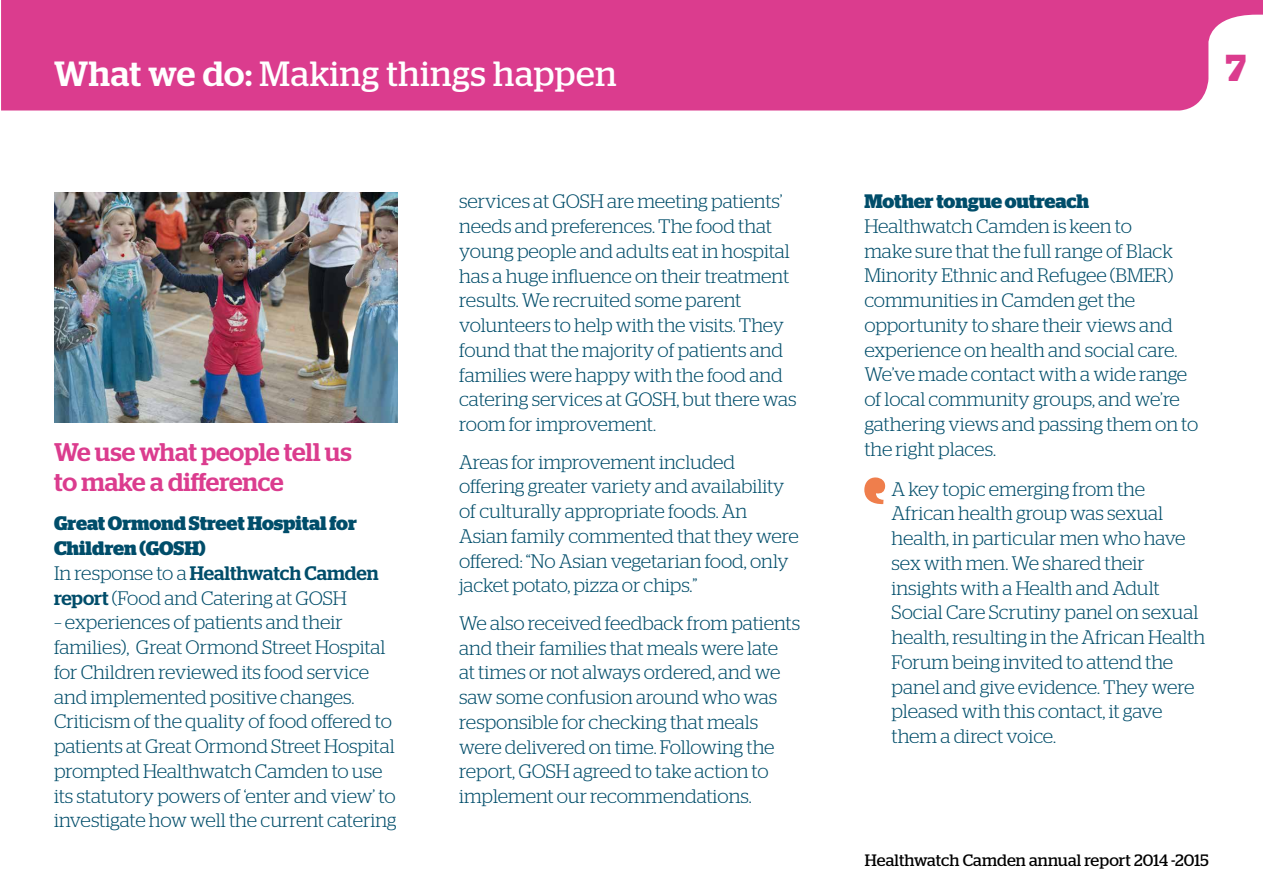
<style>
.page{position:relative;width:1263px;height:893px;background:#fff}
.page>*{position:absolute;margin:0;border:0;box-sizing:border-box;transform-origin:0 0}
.t1{font:700 37.5px "Stag";color:#db3c8e}
.t2{font:34.95px "Stag";letter-spacing:.02em;color:#fff}
.t3{font:500 25.5px/30px "Stag";color:#db3c8e}
.t4{font:300 19.5px/24.8px "Stag";letter-spacing:-.005em;color:#004d6a}
.t5{font:700 19.5px/24.8px "Stag";letter-spacing:-.005em;color:#004d6a}
.t6{font:16.5px "Stag";letter-spacing:.01em;color:#000}
.s1{font-weight:500}
.s2{font-weight:300}
</style>
<div class="page">
<div style="left:1px;top:0;width:1262px;height:111px;background:#db3c8e"></div>
<svg style="left:864px;top:477px;width:21px;height:27px"></svg>
<img style="left:54px;top:193px;width:344px;height:229px">
<h2 class="t2" style="left:54px;top:54px;width:564px"><span class="s1">What we do:</span> Making things happen</h2>
<h1 class="t1" style="left:1226px;top:46px;width:22px">7</h1>
<h3 class="t3" style="left:54px;top:436px;width:299px">We use what people tell us to make a difference</h3>
<p class="t5" style="left:54px;top:511px;width:326px">Great Ormond Street Hospital for<br>Children (GOSH)<br><span class="s2">In response to a</span> <span class="s1">Healthwatch Camden report</span> <span class="s2">(Food and Catering at GOSH</span></p>
<p class="t4" style="left:54px;top:610px;width:344px">– experiences of patients and their families), Great Ormond Street Hospital for Children reviewed its food service and implemented positive changes.<br>Criticism of the quality of food offered to patients at Great Ormond Street Hospital prompted Healthwatch Camden to use its statutory powers of ‘enter and view’ to investigate how well the current catering</p>
<p class="t4" style="left:459px;top:189px;width:339px">services at GOSH are meeting patients’ needs and preferences. The food that young people and adults eat in hospital has a huge influence on their treatment results. We recruited some parent volunteers to help with the visits. They found that the majority of patients and families were happy with the food and catering services at GOSH, but there was room for improvement.</p>
<p class="t4" style="left:459px;top:449px;width:341px">Areas for improvement included offering greater variety and availability of culturally appropriate foods. An Asian family commented that they were offered: “No Asian vegetarian food, only jacket potato, pizza or chips.”</p>
<p class="t4" style="left:459px;top:610px;width:343px">We also received feedback from patients and their families that meals were late<br>at times or not always ordered, and we saw some confusion around who was responsible for checking that meals were delivered on time. Following the report, GOSH agreed to take action to implement our recommendations.</p>
<p class="t5" style="left:864px;top:189px;width:226px">Mother tongue outreach</p>
<p class="t4" style="left:864px;top:213px;width:336px">Healthwatch Camden is keen to<br>make sure that the full range of Black Minority Ethnic and Refugee (BMER) communities in Camden get the opportunity to share their views and experience on health and social care.<br>We’ve made contact with a wide range of local community groups, and we’re gathering views and passing them on to the right places.</p>
<p class="t4" style="left:891px;top:476px;width:315px">A key topic emerging from the<br>African health group was sexual health, in particular men who have sex with men. We shared their insights with a Health and Adult<br>Social Care Scrutiny panel on sexual health, resulting in the African Health<br>Forum being invited to attend the panel and give evidence. They were pleased with this contact, it gave them a direct voice.</p>
<p class="t6" style="left:865px;top:850px;width:346px">Healthwatch Camden annual report 2014 -2015</p>
</div>
